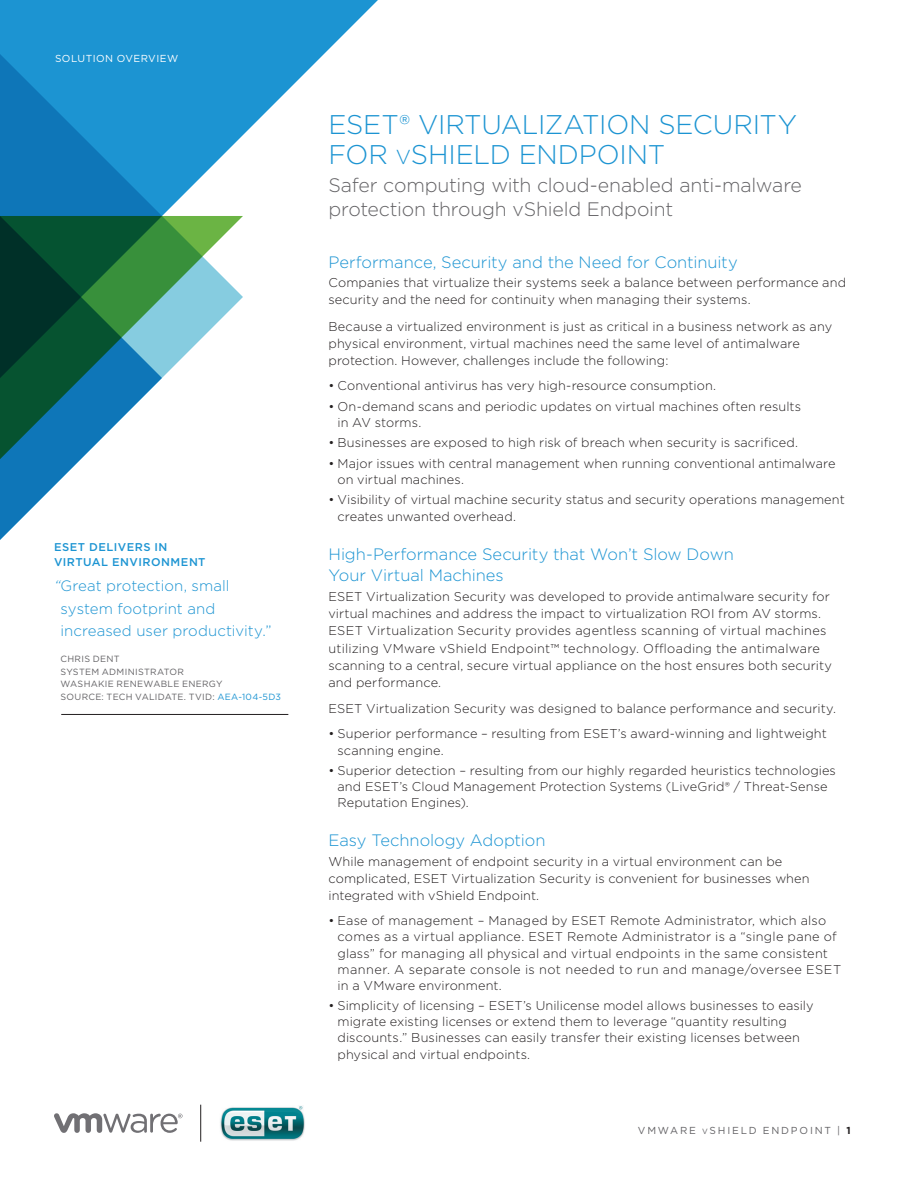
<style>
.page{position:relative;width:918px;height:1188px;background:#fff}
.page>*{position:absolute;margin:0;border:0;box-sizing:border-box;transform-origin:0 0}
.t1{font:300 27px/29.2px "Gotham";letter-spacing:-.005em;color:#1c94d2}
.t2{font:300 19.5px/24px "Gotham";letter-spacing:-.01em;color:#636265}
.t3{font:300 16.5px/21px "Gotham";letter-spacing:-.005em;color:#1c94d2}
.t4{font:300 15px/22.5px "Gotham";color:#1c94d2}
.t5{font:300 12.75px/16.2px "Gotham";letter-spacing:.01em;color:#231f20}
.t6{font:500 11.25px/15px "Gotham";letter-spacing:.045em;color:#1c94d2}
.t7{font:10.2px "Gotham";letter-spacing:.18em;color:#636265}
.t8{font:10.2px "Gotham";letter-spacing:.045em;color:#fff}
.t9{font:9px/12.8px "Gotham";letter-spacing:.03em;color:#636265}
.s1{font-style:italic}
.s2{color:#1c94d2}
.s3{font-size:20.25px}
.s4{font-size:7.65px}
.s5{font-weight:700;color:#231f20}
</style>
<div class="page">
<img style="left:220px;top:1106px;width:85px;height:35px">
<hr style="left:200px;top:1105px;width:1px;height:37px;background:#231f20">
<svg style="left:54px;top:1113px;width:129px;height:20px"></svg>
<svg style="left:0;top:0;width:378px;height:216px;fill:#1c94d2"></svg>
<svg style="left:162px;top:216px;width:81px;height:162px"></svg>
<svg style="left:0;top:203px;width:162px;height:337px"></svg>
<hr style="left:61px;top:714px;width:227px;height:1px;background:#231f20">
<p class="t8" style="left:55px;top:52px;width:125px">SOLUTION OVERVIEW</p>
<p class="t6" style="left:54px;top:539px;width:153px">ESET DELIVERS IN<br>VIRTUAL ENVIRONMENT</p>
<p class="t4" style="left:60px;top:574px;width:213px;text-indent:-6px"><span class="s1">“</span>Great protection, small system footprint and increased user productivity.”</p>
<p class="t9" style="left:60px;top:652px;width:222px">CHRIS DENT<br>SYSTEM ADMINISTRATOR<br>WASHAKIE RENEWABLE ENERGY<br>SOURCE: TECH VALIDATE. TVID: <span class="s2">AEA-104-5D3</span></p>
<h1 class="t1" style="left:328px;top:110px;width:470px">ESET® VIRTUALIZATION SECURITY<br>FOR <span class="s3">v</span>SHIELD ENDPOINT</h1>
<h2 class="t2" style="left:328px;top:173px;width:475px">Safer computing with cloud-enabled anti-malware protection through vShield Endpoint</h2>
<p class="t3" style="left:328px;top:251px;width:411px">Performance, Security and the Need for Continuity</p>
<p class="t5" style="left:328px;top:274px;width:519px;line-height:17.2px">Companies that virtualize their systems seek a balance between performance and security and the need for continuity when managing their systems.</p>
<p class="t5" style="left:328px;top:317px;width:505px;line-height:17.2px">Because a virtualized environment is just as critical in a business network as any physical environment, virtual machines need the same level of antimalware protection. However, challenges include the following:</p>
<p class="t5" style="left:328px;top:377px;width:389px">• Conventional antivirus has very high-resource consumption.</p>
<p class="t5" style="left:338px;top:398px;width:465px;text-indent:-9px">• On-demand scans and periodic updates on virtual machines often results in AV storms.</p>
<p class="t5" style="left:329px;top:434px;width:471px">• Businesses are exposed to high risk of breach when security is sacrificed.</p>
<p class="t5" style="left:338px;top:455px;width:500px;text-indent:-9px">• Major issues with central management when running conventional antimalware on virtual machines.</p>
<p class="t5" style="left:338px;top:491px;width:509px;line-height:17.2px;text-indent:-9px">• Visibility of virtual machine security status and security operations management creates unwanted overhead.</p>
<p class="t3" style="left:328px;top:544px;width:407px">High-Performance Security that Won’t Slow Down<br>Your Virtual Machines</p>
<p class="t5" style="left:328px;top:587px;width:505px;line-height:17.2px">ESET Virtualization Security was developed to provide antimalware security for virtual machines and address the impact to virtualization ROI from AV storms.<br>ESET Virtualization Security provides agentless scanning of virtual machines utilizing VMware vShield Endpoint™ technology. Offloading the antimalware scanning to a central, secure virtual appliance on the host ensures both security and performance.</p>
<p class="t5" style="left:328px;top:700px;width:509px">ESET Virtualization Security was designed to balance performance and security.</p>
<p class="t5" style="left:338px;top:725px;width:491px;text-indent:-9px">• Superior performance – resulting from ESET’s award-winning and lightweight scanning engine.</p>
<p class="t5" style="left:338px;top:762px;width:500px;text-indent:-9px">• Superior detection – resulting from our highly regarded heuristics technologies and ESET’s Cloud Management Protection Systems (LiveGrid® / Threat-Sense<br>Reputation Engines).</p>
<p class="t3" style="left:328px;top:829px;width:219px">Easy Technology Adoption</p>
<p class="t5" style="left:328px;top:852px;width:483px;line-height:17.2px">While management of endpoint security in a virtual environment can be complicated, ESET Virtualization Security is convenient for businesses when integrated with vShield Endpoint.</p>
<p class="t5" style="left:338px;top:912px;width:505px;text-indent:-9px">• Ease of management – Managed by ESET Remote Administrator, which also comes as a virtual appliance. ESET Remote Administrator is a “single pane of glass” for managing all physical and virtual endpoints in the same consistent manner. A separate console is not needed to run and manage/oversee ESET in a VMware environment.</p>
<p class="t5" style="left:338px;top:997px;width:478px;text-indent:-9px">• Simplicity of licensing – ESET’s Unilicense model allows businesses to easily migrate existing licenses or extend them to leverage “quantity resulting discounts.” Businesses can easily transfer their existing licenses between physical and virtual endpoints.</p>
<p class="t7" style="left:638px;top:1124px;width:214px">VMWARE <span class="s4">v</span>SHIELD ENDPOINT | <span class="s5">1</span></p>
</div>
